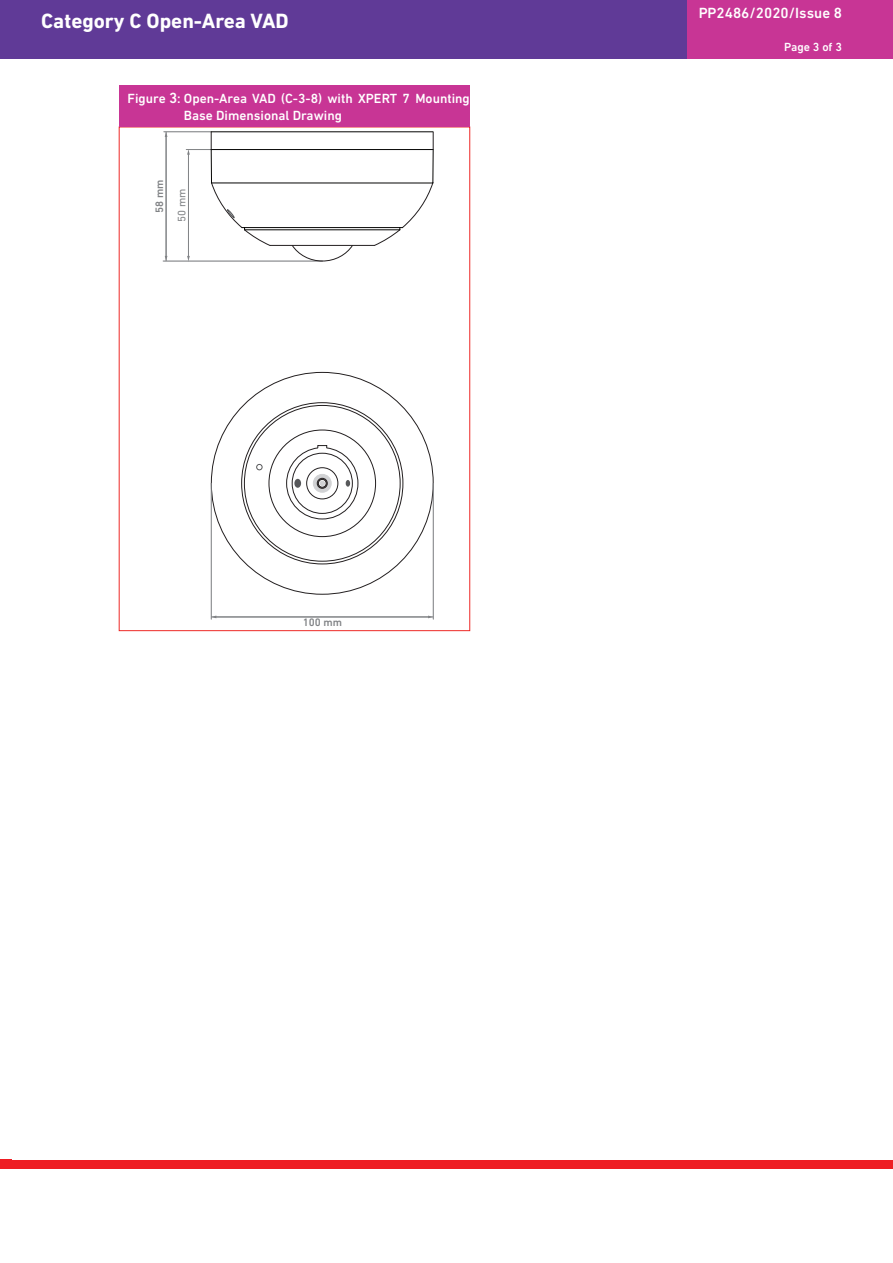
<style>
.page{position:relative;width:893px;height:1263px;background:#fff}
.page>*{position:absolute;margin:0;border:0;box-sizing:border-box;transform-origin:0 0}
.t1{font:700 21px "DIN Next LT Pro";color:#fff}
.Data_Sheet_Numbering{font:500 15px "DIN Next LT Pro";color:#fff}
.titlebox_title{font:500 13.5px/16.2px "DIN Next LT Pro";color:#fff}
.Data_Sheet_Numbering-2{font:500 12px "DIN Next LT Pro";color:#fff}
.t2{font:500 10.95px "DIN Next LT Pro";color:#808285}
.t3{font:10.95px "DIN Next LT Pro";color:#808285}
.s1{font-size:15px}
</style>
<div class="page">
<div style="left:0;top:0;width:687px;height:58px;background:#603a97"></div>
<div style="left:687px;top:0;width:206px;height:58px;background:#c83595"></div>
<div style="left:0;top:1160px;width:893px;height:8px;background:#ee1d23"></div>
<hr style="left:0;top:0;width:1px;height:58px;background:#c83595">
<div style="left:0;top:1159px;width:12px;height:8px;background:#ee1d23"></div>
<hr style="left:163px;top:261px;width:159px;height:1px;background:#808285">
<hr style="left:188px;top:154px;width:1px;height:103px;background:#808285">
<svg style="left:187px;top:256px;width:3px;height:5px"></svg>
<hr style="left:432px;top:150px;width:2px;height:33px;background:#050504">
<hr style="left:215px;top:616px;width:214px;height:1px;background:#808285">
<hr style="left:211px;top:483px;width:1px;height:136px;background:#808285">
<hr style="left:433px;top:483px;width:1px;height:136px;background:#808285">
<svg style="left:241px;top:402px;width:162px;height:162px"></svg>
<hr style="left:211px;top:149px;width:222px;height:1px;background:#050504">
<hr style="left:211px;top:150px;width:1px;height:33px;background:#050504">
<svg style="left:433px;top:132px;width:1px;height:18px"></svg>
<hr style="left:166px;top:136px;width:1px;height:121px;background:#808285">
<hr style="left:164px;top:131px;width:47px;height:1px;background:#808285">
<svg style="left:186px;top:132px;width:26px;height:23px"></svg>
<hr style="left:211px;top:131px;width:222px;height:1px;background:#050504">
<svg style="left:210px;top:182px;width:224px;height:79px"></svg>
<div style="left:119px;top:85px;width:351px;height:42px;background:#c83595"></div>
<h1 class="t1" style="left:41px;top:9px;width:249px">Category C Open-Area VAD</h1>
<p class="titlebox_title" style="left:184px;top:91px;width:287px;text-indent:-56px">Figure <span class="s1">3</span>: Open-Area VAD (C-3-8) with XPERT 7 Mounting<br>Base Dimensional Drawing</p>
<p class="t2" style="left:153px;top:213px;width:35px;rotate:-90deg">58 mm</p>
<p class="t3" style="left:175px;top:222px;width:35px;rotate:-90deg">50 mm</p>
<p class="t2" style="left:303px;top:616px;width:41px">100 mm</p>
<p class="Data_Sheet_Numbering" style="left:699px;top:5px;width:145px">PP2486/2020/Issue 8</p>
<p class="Data_Sheet_Numbering-2" style="left:784px;top:40px;width:59px">Page 3 of 3</p>
</div>
